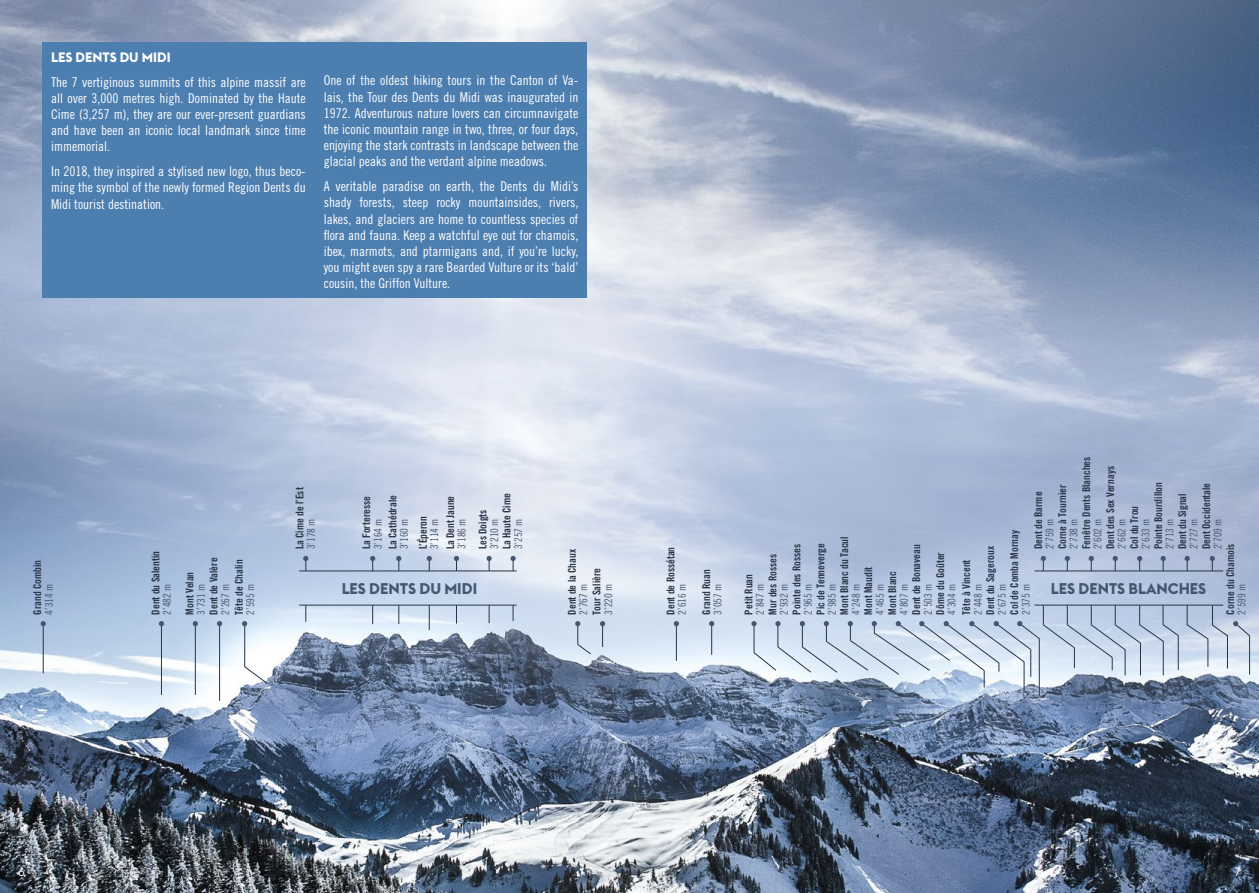
<style>
.page{position:relative;width:1259px;height:893px;background:#fff}
.page>*{position:absolute;margin:0;border:0;box-sizing:border-box;transform-origin:0 0}
.t1{font:700 15.3px "Euclid Flex";color:#455670}
.t2{font:13.5px/16.2px "Trade Gothic LT Std Cn 18";color:#fff;text-align:justify}
.t3{font:700 13.5px "Euclid Flex";color:#fff}
.t4{font:12px "Euclid Flex";color:#fff}
.t5{font:10.65px "Trade Gothic LT Std Bd Cn 20";color:#283546}
.t6{font:10.65px "Trade Gothic LT Std Cn 18";color:#455670}
</style>
<div class="page">
<img style="left:0;top:0;width:1259px;height:893px">
<svg style="left:1186px;top:605px;width:41px;height:64px;background:#c5d2e4"></svg>
<hr style="left:43px;top:625px;width:1px;height:48px;background:#283546">
<hr style="left:161px;top:625px;width:1px;height:70px;background:#283546">
<hr style="left:195px;top:625px;width:1px;height:70px;background:#283546">
<hr style="left:219px;top:625px;width:1px;height:76px;background:#283546">
<svg style="left:305px;top:606px;width:1px;height:16px"></svg>
<svg style="left:372px;top:606px;width:1px;height:18px"></svg>
<svg style="left:398px;top:606px;width:1px;height:18px"></svg>
<svg style="left:429px;top:606px;width:1px;height:24px"></svg>
<svg style="left:456px;top:606px;width:1px;height:18px"></svg>
<svg style="left:489px;top:606px;width:1px;height:17px"></svg>
<svg style="left:513px;top:606px;width:1px;height:15px"></svg>
<hr style="left:299px;top:605px;width:218px;height:1px;background:#283546">
<hr style="left:299px;top:571px;width:218px;height:1px;background:#283546">
<svg style="left:244px;top:666px;width:24px;height:18px"></svg>
<hr style="left:244px;top:625px;width:1px;height:42px;background:#283546">
<hr style="left:676px;top:625px;width:1px;height:36px;background:#283546">
<hr style="left:711px;top:625px;width:1px;height:30px;background:#283546">
<hr style="left:1034px;top:605px;width:189px;height:1px;background:#283546">
<hr style="left:1034px;top:571px;width:189px;height:1px;background:#283546">
<svg style="left:1112px;top:556px;width:5px;height:15px"></svg>
<svg style="left:41px;top:621px;width:5px;height:5px"></svg>
<svg style="left:159px;top:621px;width:5px;height:5px"></svg>
<svg style="left:193px;top:621px;width:5px;height:5px"></svg>
<svg style="left:217px;top:621px;width:5px;height:5px"></svg>
<svg style="left:600px;top:621px;width:5px;height:26px"></svg>
<svg style="left:303px;top:556px;width:5px;height:15px"></svg>
<svg style="left:370px;top:556px;width:5px;height:15px"></svg>
<svg style="left:396px;top:556px;width:5px;height:15px"></svg>
<svg style="left:427px;top:556px;width:5px;height:15px"></svg>
<svg style="left:454px;top:556px;width:5px;height:15px"></svg>
<svg style="left:486px;top:556px;width:6px;height:15px"></svg>
<svg style="left:510px;top:556px;width:6px;height:15px"></svg>
<svg style="left:575px;top:621px;width:16px;height:34px"></svg>
<svg style="left:242px;top:621px;width:5px;height:5px"></svg>
<svg style="left:674px;top:621px;width:5px;height:5px"></svg>
<svg style="left:709px;top:621px;width:5px;height:5px"></svg>
<svg style="left:1040px;top:556px;width:6px;height:15px"></svg>
<svg style="left:1064px;top:556px;width:6px;height:15px"></svg>
<svg style="left:1088px;top:556px;width:6px;height:15px"></svg>
<svg style="left:1137px;top:556px;width:5px;height:15px"></svg>
<svg style="left:1160px;top:556px;width:5px;height:15px"></svg>
<svg style="left:1184px;top:556px;width:5px;height:15px"></svg>
<svg style="left:1209px;top:556px;width:6px;height:15px"></svg>
<svg style="left:1233px;top:621px;width:17px;height:54px"></svg>
<svg style="left:751px;top:605px;width:427px;height:91px;background:#bccbdd"></svg>
<div style="left:43px;top:43px;width:544px;height:255px;background:#4c7eb0"></div>
<p class="t3" style="left:51px;top:49px;width:121px">LES DENTS DU MIDI</p>
<p class="t2" style="left:51px;top:74px;width:256px">The 7 vertiginous summits of this alpine massif are all over 3,000 metres high. Dominated by the Haute Cime (3,257 m), they are our ever-present guardians and have been an iconic local landmark since time immemorial.</p>
<p class="t2" style="left:51px;top:163px;width:256px">In 2018, they inspired a stylised new logo, thus beco&shy;ming the symbol of the newly formed Region Dents du Midi tourist destination.</p>
<p class="t2" style="left:324px;top:72px;width:256px">One of the oldest hiking tours in the Canton of Va&shy;lais, the Tour des Dents du Midi was inaugurated in 1972. Adventurous nature lovers can circumnavigate the iconic mountain range in two, three, or four days, enjoying the stark contrasts in landscape between the glacial peaks and the verdant alpine meadows.</p>
<p class="t2" style="left:324px;top:178px;width:256px">A veritable paradise on earth, the Dents du Midi’s shady forests, steep rocky mountainsides, rivers, lakes, and glaciers are home to countless species of flora and fauna. Keep a watchful eye out for chamois, ibex, marmots, and ptarmigans and, if you’re lucky, you might even spy a rare Bearded Vulture or its ‘bald’ cousin, the Griffon Vulture.</p>
<p class="t5" style="left:31px;top:614px;width:56px;rotate:-90deg">Grand Combin</p>
<p class="t6" style="left:43px;top:614px;width:32px;rotate:-90deg">4’314 m</p>
<p class="t5" style="left:149px;top:614px;width:65px;rotate:-90deg">Dent du Salentin</p>
<p class="t6" style="left:161px;top:614px;width:32px;rotate:-90deg">2’482 m</p>
<p class="t5" style="left:207px;top:614px;width:59px;rotate:-90deg">Dent de Valère</p>
<p class="t5" style="left:232px;top:614px;width:56px;rotate:-90deg">Tête de Chalin</p>
<p class="t5" style="left:183px;top:614px;width:44px;rotate:-90deg">Mont Velan</p>
<p class="t6" style="left:195px;top:614px;width:32px;rotate:-90deg">3’731 m</p>
<p class="t6" style="left:219px;top:614px;width:32px;rotate:-90deg">2’267 m</p>
<p class="t6" style="left:244px;top:614px;width:32px;rotate:-90deg">2’595 m</p>
<p class="t5" style="left:293px;top:549px;width:63px;rotate:-90deg">La Cime de l’Est</p>
<p class="t6" style="left:305px;top:549px;width:32px;rotate:-90deg">3’178 m</p>
<p class="t5" style="left:1079px;top:549px;width:94px;rotate:-90deg">Fenêtre Dents Blanches</p>
<p class="t5" style="left:1103px;top:549px;width:85px;rotate:-90deg">Dent des Sex Vernays</p>
<p class="t5" style="left:1151px;top:549px;width:69px;rotate:-90deg">Pointe Bourdillon</p>
<p class="t5" style="left:1199px;top:549px;width:68px;rotate:-90deg">Dent Occidentale</p>
<p class="t5" style="left:1056px;top:549px;width:66px;rotate:-90deg">Corne à Tournier</p>
<p class="t5" style="left:1032px;top:549px;width:59px;rotate:-90deg">Dent de Barme</p>
<p class="t5" style="left:500px;top:549px;width:57px;rotate:-90deg">La Haute Cime</p>
<p class="t5" style="left:1175px;top:549px;width:57px;rotate:-90deg">Dent du Signal</p>
<p class="t5" style="left:386px;top:549px;width:56px;rotate:-90deg">La Cathédrale</p>
<p class="t5" style="left:360px;top:549px;width:55px;rotate:-90deg">La Forteresse</p>
<p class="t5" style="left:444px;top:549px;width:55px;rotate:-90deg">La Dent Jaune</p>
<p class="t5" style="left:1127px;top:549px;width:45px;rotate:-90deg">Col du Trou</p>
<p class="t6" style="left:455px;top:549px;width:32px;rotate:-90deg">3’186 m</p>
<p class="t5" style="left:476px;top:549px;width:41px;rotate:-90deg">Les Doigts</p>
<p class="t6" style="left:488px;top:549px;width:32px;rotate:-90deg">3’210 m</p>
<p class="t6" style="left:398px;top:549px;width:32px;rotate:-90deg">3’160 m</p>
<p class="t5" style="left:416px;top:549px;width:35px;rotate:-90deg">L’Éperon</p>
<p class="t6" style="left:428px;top:549px;width:32px;rotate:-90deg">3’114 m</p>
<p class="t6" style="left:371px;top:549px;width:32px;rotate:-90deg">3’164 m</p>
<p class="t6" style="left:512px;top:549px;width:32px;rotate:-90deg">3’257 m</p>
<p class="t6" style="left:1043px;top:549px;width:32px;rotate:-90deg">2’759 m</p>
<p class="t6" style="left:1067px;top:549px;width:32px;rotate:-90deg">2’738 m</p>
<p class="t6" style="left:1091px;top:549px;width:32px;rotate:-90deg">2’602 m</p>
<p class="t6" style="left:1115px;top:549px;width:32px;rotate:-90deg">2’662 m</p>
<p class="t6" style="left:1139px;top:549px;width:32px;rotate:-90deg">2’633 m</p>
<p class="t6" style="left:1163px;top:549px;width:32px;rotate:-90deg">2’713 m</p>
<p class="t6" style="left:1187px;top:549px;width:32px;rotate:-90deg">2’727 m</p>
<p class="t6" style="left:1211px;top:549px;width:32px;rotate:-90deg">2’709 m</p>
<p class="t5" style="left:1008px;top:614px;width:86px;rotate:-90deg">Col de Comba Mornay</p>
<p class="t5" style="left:838px;top:614px;width:80px;rotate:-90deg">Mont Blanc du Tacul</p>
<p class="t5" style="left:814px;top:614px;width:73px;rotate:-90deg">Pic de Tenneverge</p>
<p class="t5" style="left:790px;top:614px;width:72px;rotate:-90deg">Pointe des Rosses</p>
<p class="t5" style="left:1223px;top:614px;width:72px;rotate:-90deg">Corne du Chamois</p>
<p class="t5" style="left:910px;top:614px;width:72px;rotate:-90deg">Dent de Bonaveau</p>
<p class="t5" style="left:984px;top:614px;width:70px;rotate:-90deg">Dent du Sageroux</p>
<p class="t5" style="left:664px;top:614px;width:69px;rotate:-90deg">Dent de Rossétan</p>
<p class="t5" style="left:565px;top:614px;width:67px;rotate:-90deg">Dent de la Chaux</p>
<p class="t5" style="left:934px;top:614px;width:64px;rotate:-90deg">Dôme du Goûter</p>
<p class="t5" style="left:766px;top:614px;width:62px;rotate:-90deg">Mur des Rosses</p>
<p class="t5" style="left:960px;top:614px;width:56px;rotate:-90deg">Tête à Vincent</p>
<p class="t5" style="left:862px;top:614px;width:49px;rotate:-90deg">Mont Maudit</p>
<p class="t5" style="left:590px;top:614px;width:48px;rotate:-90deg">Tour Salière</p>
<p class="t5" style="left:700px;top:614px;width:47px;rotate:-90deg">Grand Ruan</p>
<p class="t5" style="left:886px;top:614px;width:45px;rotate:-90deg">Mont Blanc</p>
<p class="t6" style="left:711px;top:614px;width:32px;rotate:-90deg">3’057 m</p>
<p class="t5" style="left:742px;top:614px;width:42px;rotate:-90deg">Petit Ruan</p>
<p class="t6" style="left:754px;top:614px;width:32px;rotate:-90deg">2’847 m</p>
<p class="t1" style="left:342px;top:580px;width:137px">LES DENTS DU MIDI</p>
<p class="t1" style="left:1051px;top:580px;width:157px">LES DENTS BLANCHES</p>
<p class="t6" style="left:577px;top:614px;width:32px;rotate:-90deg">2’767 m</p>
<p class="t6" style="left:602px;top:614px;width:32px;rotate:-90deg">3’220 m</p>
<p class="t6" style="left:676px;top:614px;width:32px;rotate:-90deg">2’616 m</p>
<p class="t6" style="left:778px;top:614px;width:32px;rotate:-90deg">2’932 m</p>
<p class="t6" style="left:801px;top:614px;width:32px;rotate:-90deg">2’965 m</p>
<p class="t6" style="left:825px;top:614px;width:32px;rotate:-90deg">2’985 m</p>
<p class="t6" style="left:849px;top:614px;width:32px;rotate:-90deg">4’248 m</p>
<p class="t6" style="left:873px;top:614px;width:32px;rotate:-90deg">4’465 m</p>
<p class="t6" style="left:897px;top:614px;width:32px;rotate:-90deg">4’807 m</p>
<p class="t6" style="left:945px;top:614px;width:32px;rotate:-90deg">4’304 m</p>
<p class="t6" style="left:971px;top:614px;width:32px;rotate:-90deg">2’448 m</p>
<p class="t6" style="left:921px;top:614px;width:32px;rotate:-90deg">2’503 m</p>
<p class="t6" style="left:995px;top:614px;width:32px;rotate:-90deg">2’675 m</p>
<p class="t6" style="left:1019px;top:614px;width:32px;rotate:-90deg">2’375 m</p>
<p class="t6" style="left:1235px;top:614px;width:32px;rotate:-90deg">2’599 m</p>
<p class="t4" style="left:18px;top:865px;width:8px">6</p>
<p class="t4" style="left:1234px;top:865px;width:7px">7</p>
</div>
